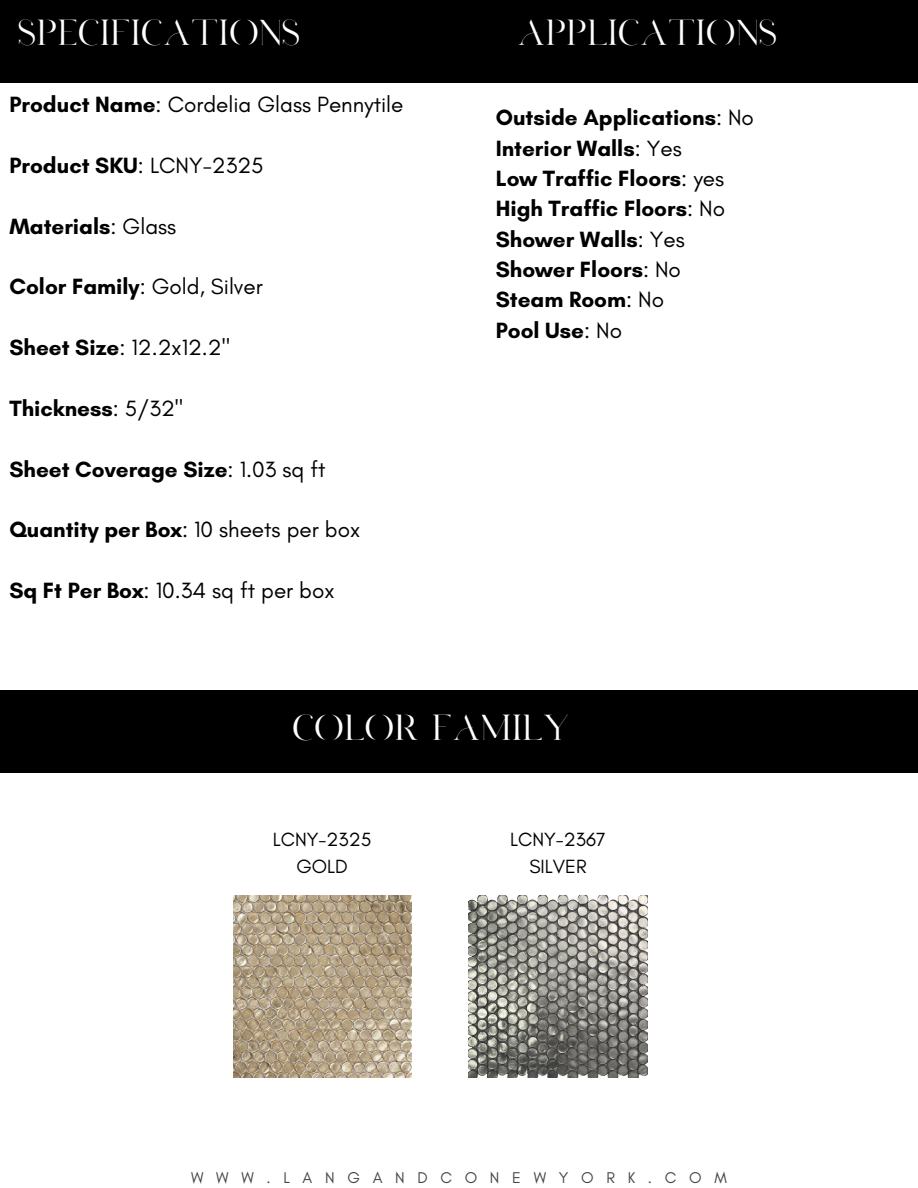
<style>
.page{position:relative;width:918px;height:1188px;background:#fff}
.page>*{position:absolute;margin:0;border:0;box-sizing:border-box;transform-origin:0 0}
.t1{font:34.5px "Adore";color:#fff}
.t2{font:700 22.5px "Glacial Indifference";color:#000}
.t3{font:22.5px "Glacial Indifference";color:#000}
.t4{font:19.5px "Glacial Indifference";color:#000}
.t5{font:15.9px "Glacial Indifference";letter-spacing:.8em;color:#454648}
.s1{font-weight:700}
.s2{font-weight:400}
</style>
<div class="page">
<div style="left:0;top:0;width:918px;height:82px;background:#000"></div>
<img style="left:233px;top:895px;width:178px;height:183px">
<div style="left:0;top:690px;width:918px;height:82px;background:#000"></div>
<img style="left:469px;top:895px;width:179px;height:183px">
<p class="t1" style="left:18px;top:14px;width:284px">SPECIFICATIONS</p>
<p class="t3" style="left:9px;top:91px;width:396px"><span class="s1">Product Name</span>: Cordelia Glass Pennytile</p>
<p class="t2" style="left:9px;top:151px;width:256px">Product SKU<span class="s2">: LCNY-2325</span></p>
<p class="t2" style="left:9px;top:212px;width:168px">Materials<span class="s2">: Glass</span></p>
<p class="t3" style="left:9px;top:273px;width:255px"><span class="s1">Color Family</span>: Gold, Silver</p>
<p class="t3" style="left:9px;top:334px;width:222px"><span class="s1">Sheet Size</span>: 12.2x12.2"</p>
<p class="t2" style="left:9px;top:394px;width:175px">Thickness<span class="s2">: 5/32"</span></p>
<p class="t2" style="left:9px;top:455px;width:318px">Sheet Coverage Size<span class="s2">: 1.03 sq ft</span></p>
<p class="t3" style="left:9px;top:516px;width:352px"><span class="s1">Quantity per Box</span>: 10 sheets per box</p>
<p class="t3" style="left:9px;top:577px;width:327px"><span class="s1">Sq Ft Per Box</span>: 10.34 sq ft per box</p>
<p class="t1" style="left:517px;top:14px;width:262px">APPLICATIONS</p>
<p class="t2" style="left:496px;top:104px;width:260px">Outside Applications<span class="s2">: No</span></p>
<p class="t2" style="left:496px;top:134px;width:188px">Interior Walls<span class="s2">: Yes</span></p>
<p class="t2" style="left:496px;top:165px;width:230px">Low Traffic Floors<span class="s2">: yes</span></p>
<p class="t2" style="left:496px;top:195px;width:231px">High Traffic Floors<span class="s2">: No</span></p>
<p class="t2" style="left:496px;top:225px;width:191px">Shower Walls<span class="s2">: Yes</span></p>
<p class="t2" style="left:496px;top:256px;width:187px">Shower Floors<span class="s2">: No</span></p>
<p class="t2" style="left:496px;top:286px;width:170px">Steam Room<span class="s2">: No</span></p>
<p class="t2" style="left:496px;top:316px;width:128px">Pool Use<span class="s2">: No</span></p>
<p class="t1" style="left:292px;top:709px;width:279px">COLOR FAMILY</p>
<p class="t4" style="left:273px;top:827px;width:100px">LCNY-2325</p>
<p class="t4" style="left:296px;top:854px;width:53px">GOLD</p>
<p class="t4" style="left:510px;top:827px;width:97px">LCNY-2367</p>
<p class="t4" style="left:529px;top:854px;width:59px">SILVER</p>
<p class="t5" style="left:191px;top:1168px;width:537px">WWW.LANGANDCONEWYORK.COM</p>
</div>
